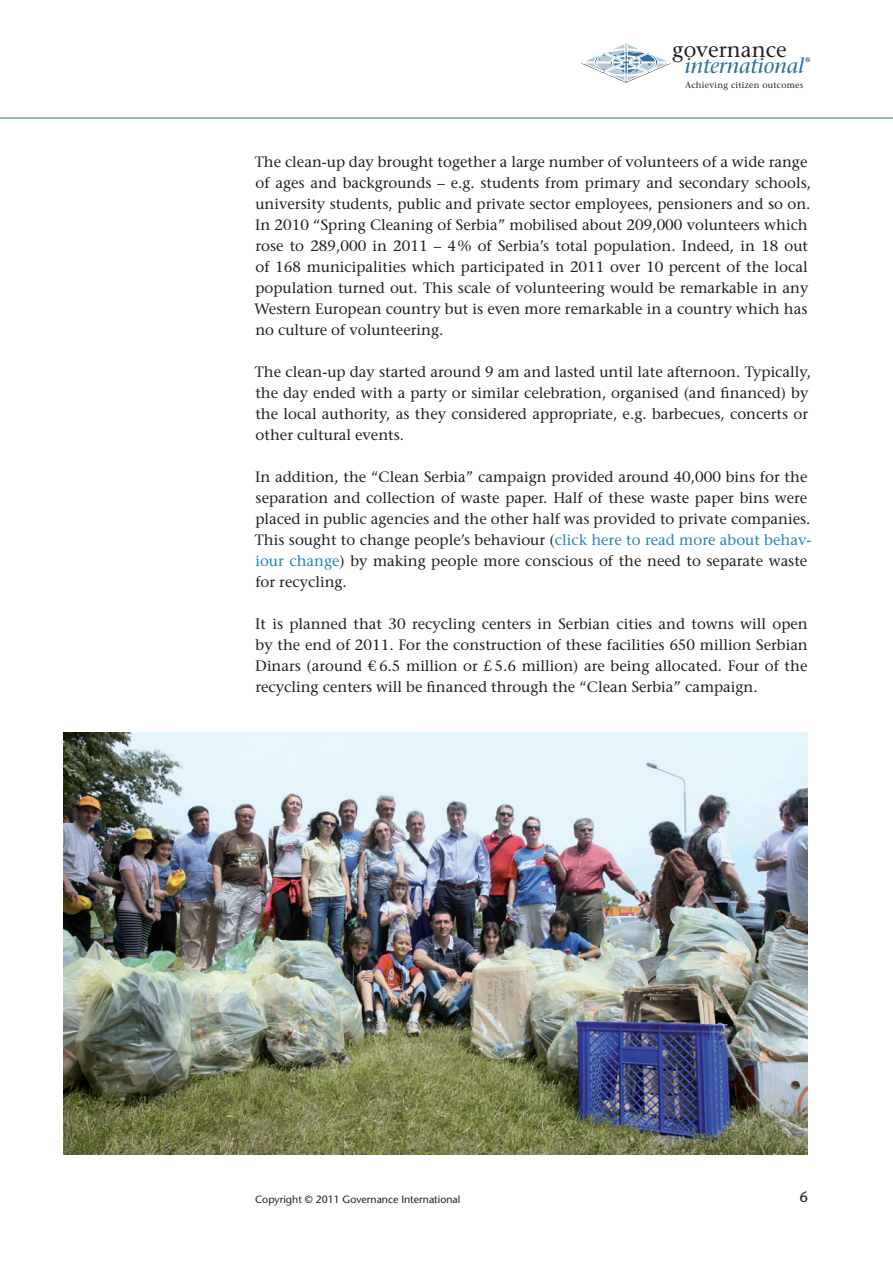
<style>
.page{position:relative;width:893px;height:1263px;background:#fff}
.page>*{position:absolute;margin:0;border:0;box-sizing:border-box;transform-origin:0 0}
.t1{font:italic 21.3px "Stone Serif";color:#2e6f9d}
.t2{font:21.3px "Stone Serif";color:#231f20}
.t3{font:500 15px/21px "Stone Serif Std";color:#231f20}
.t4{font:500 15px "Stone Sans Std";color:#231f20}
.t5{font:500 10.5px "Stone Sans Std";color:#231f20}
.t6{font:8.7px "Stone Serif";letter-spacing:.03em;color:#231f20}
.t7{font:6.45px "Stone Sans";color:#231f20}
.s1{color:#2482bf}
</style>
<div class="page">
<svg style="left:581px;top:43px;width:90px;height:40px"></svg>
<hr style="left:0;top:118px;width:893px;height:1px;background:#2e6f9d">
<img style="left:64px;top:732px;width:744px;height:422px">
<h1 class="t2" style="left:672px;top:36px;width:116px">governance</h1>
<h1 class="t1" style="left:684px;top:53px;width:121px">international</h1>
<p class="t7" style="left:805px;top:56px;width:6px">®</p>
<p class="t6" style="left:685px;top:80px;width:120px">Achieving citizen outcomes</p>
<p class="t3" style="left:254px;top:151px;width:558px">The clean-up day brought together a large number of volunteers of a wide range of ages and backgrounds – e.g. students from primary and secondary schools, university students, public and private sector employees, pensioners and so on.<br>In 2010 “Spring Cleaning of Serbia” mobilised about 209,000 volunteers which rose to 289,000 in 2011 – 4% of Serbia’s total population. Indeed, in 18 out of 168 municipalities which participated in 2011 over 10 percent of the local population turned out. This scale of volunteering would be remarkable in any Western European country but is even more remarkable in a country which has no culture of volunteering.</p>
<p class="t3" style="left:255px;top:361px;width:558px">The clean-up day started around 9 am and lasted until late afternoon. Typically, the day ended with a party or similar celebration, organised (and financed) by the local authority, as they considered appropriate, e.g. barbecues, concerts or other cultural events.</p>
<p class="t3" style="left:255px;top:466px;width:558px">In addition, the “Clean Serbia” campaign provided around 40,000 bins for the separation and collection of waste paper. Half of these waste paper bins were placed in public agencies and the other half was provided to private companies.<br>This sought to change people’s behaviour (<span class="s1">click here to read more about behav&shy;iour change</span>) by making people more conscious of the need to separate waste for recycling.</p>
<p class="t3" style="left:255px;top:613px;width:554px;text-align:justify">It is planned that 30 recycling centers in Serbian cities and towns will open by the end of 2011. For the construction of these facilities 650 million Serbian Dinars (around € 6.5 million or £ 5.6 million) are being allocated. Four of the recycling centers will be financed through the “Clean Serbia” campaign.</p>
<p class="t5" style="left:255px;top:1193px;width:207px">Copyright © 2011 Governance International</p>
<p class="t4" style="left:799px;top:1187px;width:10px">6</p>
</div>
